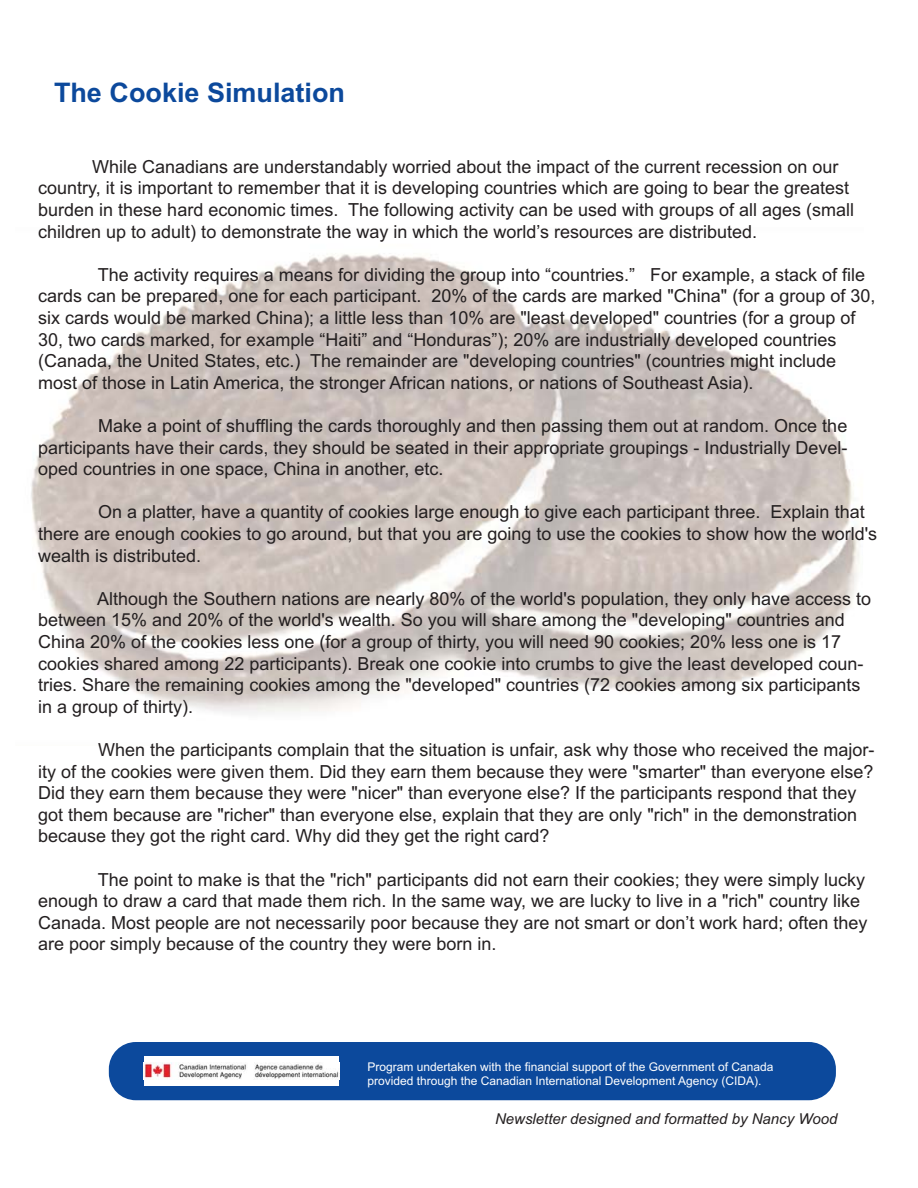
<style>
.page{position:relative;width:918px;height:1188px;background:#fff}
.page>*{position:absolute;margin:0;border:0;box-sizing:border-box;transform-origin:0 0}
.t1{font:700 27px "Arial";color:#0c499c}
.t2{font:18px/21.6px "Arial";color:#231f20}
.t3{font:italic 15px "Arial";color:#231f20}
.t4{font:12px/14.4px "Arial";color:#fff}
</style>
<div class="page">
<img style="left:31px;top:253px;width:829px;height:460px">
<div style="left:109px;top:1042px;width:727px;height:58px;background:#0c499c;border-radius:27px"></div>
<div style="left:144px;top:1056px;width:195px;height:29px;background:#fff"></div>
<img style="left:144px;top:1062px;width:195px;height:17px">
<p class="t1" style="left:54px;top:77px;width:293px">The Cookie Simulation</p>
<p class="t2" style="left:38px;top:158px;width:818px;text-indent:54px">While Canadians are understandably worried about the impact of the current recession on our country, it is important to remember that it is developing countries which are going to bear the greatest burden in these hard economic times. The following activity can be used with groups of all ages (small children up to adult) to demonstrate the way in which the world’s resources are distributed.</p>
<p class="t2" style="left:38px;top:266px;width:839px;text-indent:60px">The activity requires a means for dividing the group into “countries.” For example, a stack of file cards can be prepared, one for each participant. 20% of the cards are marked "China" (for a group of 30, six cards would be marked China); a little less than 10% are "least developed" countries (for a group of 30, two cards marked, for example “Haiti” and “Honduras”); 20% are industrially developed countries (Canada, the United States, etc.) The remainder are "developing countries" (countries might include most of those in Latin America, the stronger African nations, or nations of Southeast Asia).</p>
<p class="t2" style="left:38px;top:417px;width:811px;text-align:justify;text-indent:60px">Make a point of shuffling the cards thoroughly and then passing them out at random. Once the participants have their cards, they should be seated in their appropriate groupings - Industrially Devel&shy;oped countries in one space, China in another, etc.</p>
<p class="t2" style="left:38px;top:503px;width:840px;text-indent:60px">On a platter, have a quantity of cookies large enough to give each participant three. Explain that there are enough cookies to go around, but that you are going to use the cookies to show how the world's wealth is distributed.</p>
<p class="t2" style="left:38px;top:590px;width:834px;text-indent:59px">Although the Southern nations are nearly 80% of the world's population, they only have access to between 15% and 20% of the world's wealth. So you will share among the "developing" countries and China 20% of the cookies less one (for a group of thirty, you will need 90 cookies; 20% less one is 17 cookies shared among 22 participants). Break one cookie into crumbs to give the least developed coun&shy;tries. Share the remaining cookies among the "developed" countries (72 cookies among six participants in a group of thirty).</p>
<p class="t2" style="left:38px;top:741px;width:838px;text-indent:60px">When the participants complain that the situation is unfair, ask why those who received the major&shy;ity of the cookies were given them. Did they earn them because they were "smarter" than everyone else?<br>Did they earn them because they were "nicer" than everyone else? If the participants respond that they got them because are "richer" than everyone else, explain that they are only "rich" in the demonstration because they got the right card. Why did they get the right card?</p>
<p class="t2" style="left:38px;top:870px;width:831px;text-indent:60px">The point to make is that the "rich" participants did not earn their cookies; they were simply lucky enough to draw a card that made them rich. In the same way, we are lucky to live in a "rich" country like Canada. Most people are not necessarily poor because they are not smart or don’t work hard; often they are poor simply because of the country they were born in.</p>
<p class="t4" style="left:367px;top:1061px;width:408px">Program undertaken with the financial support of the Government of Canada provided through the Canadian International Development Agency (CIDA).</p>
<p class="t3" style="left:495px;top:1113px;width:344px">Newsletter designed and formatted by Nancy Wood</p>
</div>
